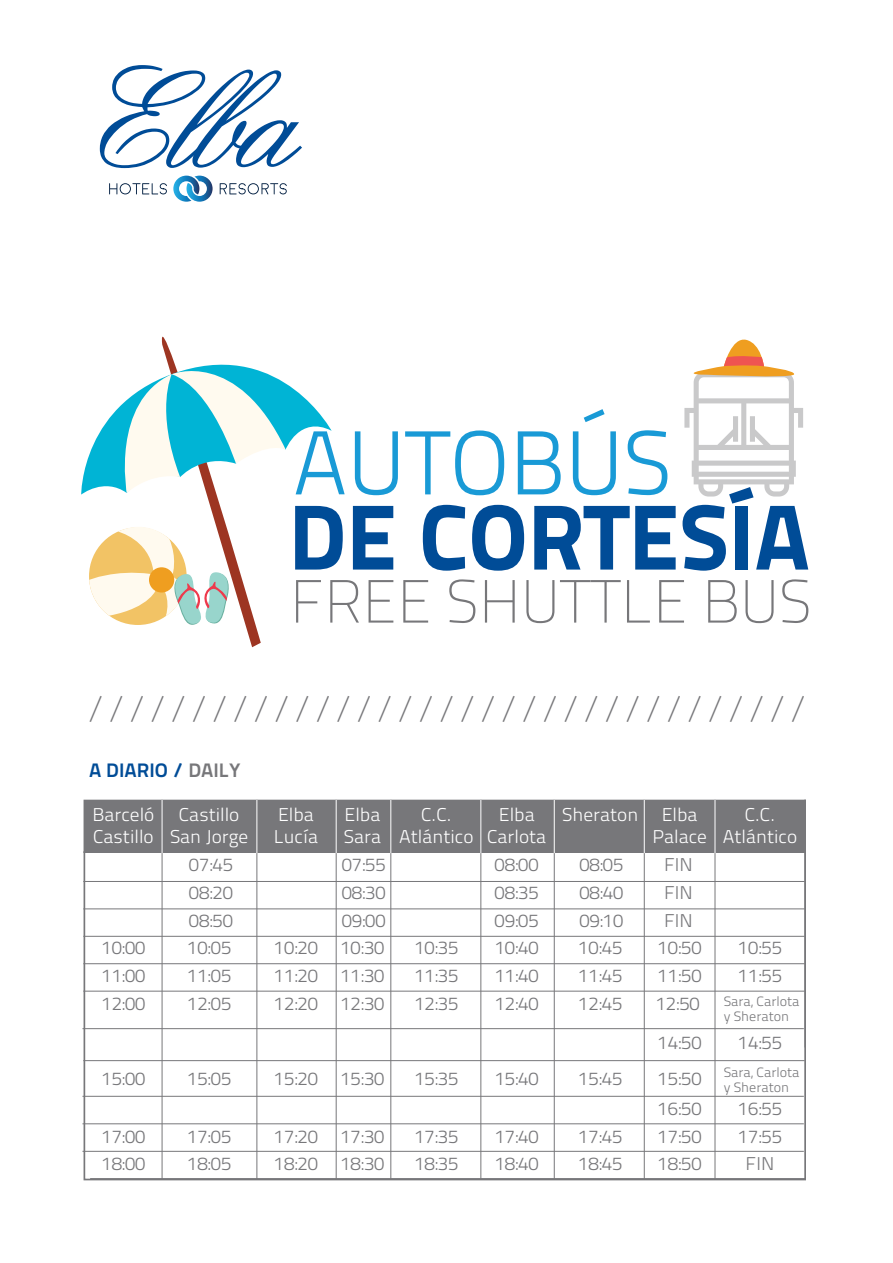
<style>
.page{position:relative;width:893px;height:1263px;background:#fff}
.page>*{position:absolute;margin:0;border:0;box-sizing:border-box;transform-origin:0 0}
.t1{font:92.25px "Titillium Text 25 L 999 wt";color:#004c97}
.t2{font:90.45px "Titillium Text 25 L 250 wt";color:#199ad6}
.t3{font:60.75px "Titillium Text 25 L 1 wt";color:#77777a}
.t4{font:37.2px "Titillium Text 25 L 1 wt";color:#77777a;scale:1.05 1}
.t5{font:19.5px "Titillium Text 25 L 800 wt";color:#004c97;scale:1.04 1}
.t6{font:18.45px/39px "Titillium Text 25 L 250 wt";color:#77777a;scale:1.04 1}
.t7{font:18.45px "Titillium Text 25 L 250 wt";color:#fff;scale:1.04 1}
.t8{font:13.5px/15px "Titillium Text 25 L 250 wt";color:#77777a;scale:1.04 1}
.s1{color:#77777a}
</style>
<div class="page">
<svg style="left:100px;top:65px;width:202px;height:103px"></svg>
<svg style="left:109px;top:183px;width:58px;height:11px"></svg>
<svg style="left:220px;top:183px;width:67px;height:11px"></svg>
<svg style="left:173px;top:176px;width:40px;height:26px"></svg>
<div style="left:84px;top:800px;width:721px;height:52px;background:#77777a"></div>
<div style="left:84px;top:800px;width:722px;height:380px;border:2px solid #77777a"></div>
<hr style="left:83px;top:851px;width:722px;height:2px;background:#77777a">
<hr style="left:83px;top:881px;width:722px;height:1px;background:#77777a">
<hr style="left:83px;top:908px;width:722px;height:1px;background:#77777a">
<hr style="left:83px;top:936px;width:722px;height:1px;background:#77777a">
<hr style="left:83px;top:963px;width:722px;height:1px;background:#77777a">
<hr style="left:83px;top:991px;width:722px;height:1px;background:#77777a">
<hr style="left:82px;top:1028px;width:722px;height:1px;background:#77777a">
<hr style="left:83px;top:1060px;width:722px;height:1px;background:#77777a">
<hr style="left:162px;top:799px;width:1px;height:380px;background:#77777a">
<hr style="left:256px;top:799px;width:1px;height:380px;background:#77777a">
<hr style="left:336px;top:799px;width:1px;height:380px;background:#77777a">
<hr style="left:390px;top:799px;width:1px;height:380px;background:#77777a">
<hr style="left:480px;top:799px;width:1px;height:380px;background:#77777a">
<hr style="left:554px;top:799px;width:1px;height:380px;background:#77777a">
<hr style="left:644px;top:799px;width:1px;height:380px;background:#77777a">
<hr style="left:715px;top:799px;width:1px;height:380px;background:#77777a">
<hr style="left:805px;top:799px;width:1px;height:248px;background:#77777a">
<hr style="left:162px;top:799px;width:1px;height:54px;background:#fff">
<hr style="left:256px;top:799px;width:1px;height:54px;background:#fff">
<hr style="left:336px;top:799px;width:1px;height:54px;background:#fff">
<hr style="left:390px;top:799px;width:1px;height:54px;background:#fff">
<hr style="left:480px;top:799px;width:1px;height:54px;background:#fff">
<hr style="left:554px;top:799px;width:1px;height:54px;background:#fff">
<hr style="left:644px;top:799px;width:1px;height:54px;background:#fff">
<hr style="left:715px;top:799px;width:1px;height:54px;background:#fff">
<svg style="left:81px;top:336px;width:251px;height:311px"></svg>
<svg style="left:684px;top:339px;width:119px;height:165px"></svg>
<hr style="left:82px;top:1096px;width:722px;height:1px;background:#77777a">
<hr style="left:82px;top:1123px;width:722px;height:1px;background:#77777a">
<hr style="left:82px;top:1151px;width:722px;height:1px;background:#77777a">
<hr style="left:90px;top:1178px;width:715px;height:1px;background:#77777a">
<h2 class="t2" style="left:293px;top:397px;width:380px">AUTOBÚS</h2>
<h1 class="t1" style="left:289px;top:465px;width:523px">DE CORTESIA</h1>
<h3 class="t3" style="left:290px;top:558px;width:523px">FREE SHUTTLE BUS</h3>
<h3 class="t4" style="left:85px;top:682px;width:690px">///////////////////////////////////</h3>
<p class="t5" style="left:89px;top:755px;width:147px">A DIARIO / <span class="s1">DAILY</span></p>
<p class="t7" style="left:93px;top:801px;width:61px">Barceló</p>
<p class="t7" style="left:179px;top:801px;width:60px">Castillo</p>
<p class="t7" style="left:278px;top:801px;width:36px">Elba</p>
<p class="t7" style="left:344px;top:801px;width:36px">Elba</p>
<p class="t7" style="left:421px;top:801px;width:31px">C.C.</p>
<p class="t7" style="left:499px;top:801px;width:36px">Elba</p>
<p class="t7" style="left:562px;top:801px;width:75px">Sheraton</p>
<p class="t7" style="left:662px;top:801px;width:36px">Elba</p>
<p class="t7" style="left:745px;top:801px;width:31px">C.C.</p>
<p class="t7" style="left:93px;top:823px;width:151px">Castillo San Jorge</p>
<p class="t7" style="left:274px;top:823px;width:44px">Lucía</p>
<p class="t7" style="left:344px;top:823px;width:196px">Sara Atlántico Carlota</p>
<p class="t7" style="left:652px;top:823px;width:141px">Palace Atlántico</p>
<p class="t6" style="left:189px;top:844px;width:44px">07:45</p>
<p class="t6" style="left:342px;top:844px;width:44px">07:55</p>
<p class="t6" style="left:495px;top:844px;width:44px">08:00</p>
<p class="t6" style="left:579px;top:844px;width:44px">08:05</p>
<p class="t6" style="left:664px;top:844px;width:29px">FIN</p>
<p class="t6" style="left:189px;top:872px;width:44px">08:20</p>
<p class="t6" style="left:342px;top:872px;width:44px">08:30</p>
<p class="t6" style="left:495px;top:872px;width:44px">08:35</p>
<p class="t6" style="left:579px;top:872px;width:44px">08:40</p>
<p class="t6" style="left:664px;top:872px;width:29px">FIN</p>
<p class="t6" style="left:189px;top:900px;width:44px">08:50</p>
<p class="t6" style="left:342px;top:900px;width:44px">09:00</p>
<p class="t6" style="left:495px;top:900px;width:44px">09:05</p>
<p class="t6" style="left:579px;top:900px;width:44px">09:10</p>
<p class="t6" style="left:664px;top:900px;width:29px">FIN</p>
<p class="t6" style="left:101px;top:927px;width:44px">10:00</p>
<p class="t6" style="left:187px;top:927px;width:44px">10:05</p>
<p class="t6" style="left:274px;top:927px;width:108px">10:20 10:30</p>
<p class="t6" style="left:414px;top:927px;width:44px">10:35</p>
<p class="t6" style="left:495px;top:927px;width:44px">10:40</p>
<p class="t6" style="left:578px;top:927px;width:44px">10:45</p>
<p class="t6" style="left:658px;top:927px;width:44px">10:50</p>
<p class="t6" style="left:738px;top:927px;width:44px">10:55</p>
<p class="t6" style="left:101px;top:955px;width:44px">11:00</p>
<p class="t6" style="left:187px;top:955px;width:44px">11:05</p>
<p class="t6" style="left:274px;top:955px;width:108px">11:20 11:30</p>
<p class="t6" style="left:414px;top:955px;width:44px">11:35</p>
<p class="t6" style="left:495px;top:955px;width:44px">11:40</p>
<p class="t6" style="left:578px;top:955px;width:44px">11:45</p>
<p class="t6" style="left:658px;top:955px;width:44px">11:50</p>
<p class="t6" style="left:738px;top:955px;width:44px">11:55</p>
<p class="t6" style="left:101px;top:983px;width:44px">12:00</p>
<p class="t6" style="left:187px;top:983px;width:44px">12:05</p>
<p class="t6" style="left:274px;top:983px;width:108px">12:20 12:30</p>
<p class="t6" style="left:414px;top:983px;width:44px">12:35</p>
<p class="t6" style="left:495px;top:983px;width:44px">12:40</p>
<p class="t6" style="left:578px;top:983px;width:44px">12:45</p>
<p class="t6" style="left:656px;top:983px;width:46px">12:50<br>14:50</p>
<p class="t8" style="left:724px;top:993px;width:75px">Sara, Carlota y Sheraton</p>
<p class="t6" style="left:738px;top:1022px;width:44px">14:55</p>
<p class="t6" style="left:101px;top:1058px;width:44px">15:00</p>
<p class="t6" style="left:187px;top:1058px;width:44px">15:05</p>
<p class="t6" style="left:274px;top:1058px;width:108px">15:20 15:30</p>
<p class="t6" style="left:414px;top:1058px;width:44px">15:35</p>
<p class="t6" style="left:495px;top:1058px;width:44px">15:40</p>
<p class="t6" style="left:578px;top:1058px;width:44px">15:45</p>
<p class="t6" style="left:658px;top:1062px;width:44px;line-height:30px">15:50<br>16:50</p>
<p class="t8" style="left:724px;top:1064px;width:75px">Sara, Carlota y Sheraton</p>
<p class="t6" style="left:738px;top:1088px;width:44px">16:55</p>
<p class="t6" style="left:101px;top:1116px;width:44px">17:00</p>
<p class="t6" style="left:187px;top:1116px;width:44px">17:05</p>
<p class="t6" style="left:274px;top:1116px;width:108px">17:20 17:30</p>
<p class="t6" style="left:414px;top:1116px;width:44px">17:35</p>
<p class="t6" style="left:495px;top:1116px;width:44px">17:40</p>
<p class="t6" style="left:578px;top:1116px;width:44px">17:45</p>
<p class="t6" style="left:658px;top:1116px;width:44px">17:50</p>
<p class="t6" style="left:738px;top:1116px;width:44px">17:55</p>
<p class="t6" style="left:101px;top:1143px;width:44px">18:00</p>
<p class="t6" style="left:187px;top:1143px;width:44px">18:05</p>
<p class="t6" style="left:274px;top:1143px;width:108px">18:20 18:30</p>
<p class="t6" style="left:414px;top:1143px;width:44px">18:35</p>
<p class="t6" style="left:495px;top:1143px;width:44px">18:40</p>
<p class="t6" style="left:578px;top:1143px;width:44px">18:45</p>
<p class="t6" style="left:658px;top:1143px;width:44px">18:50</p>
<p class="t6" style="left:746px;top:1143px;width:29px">FIN</p>
</div>
